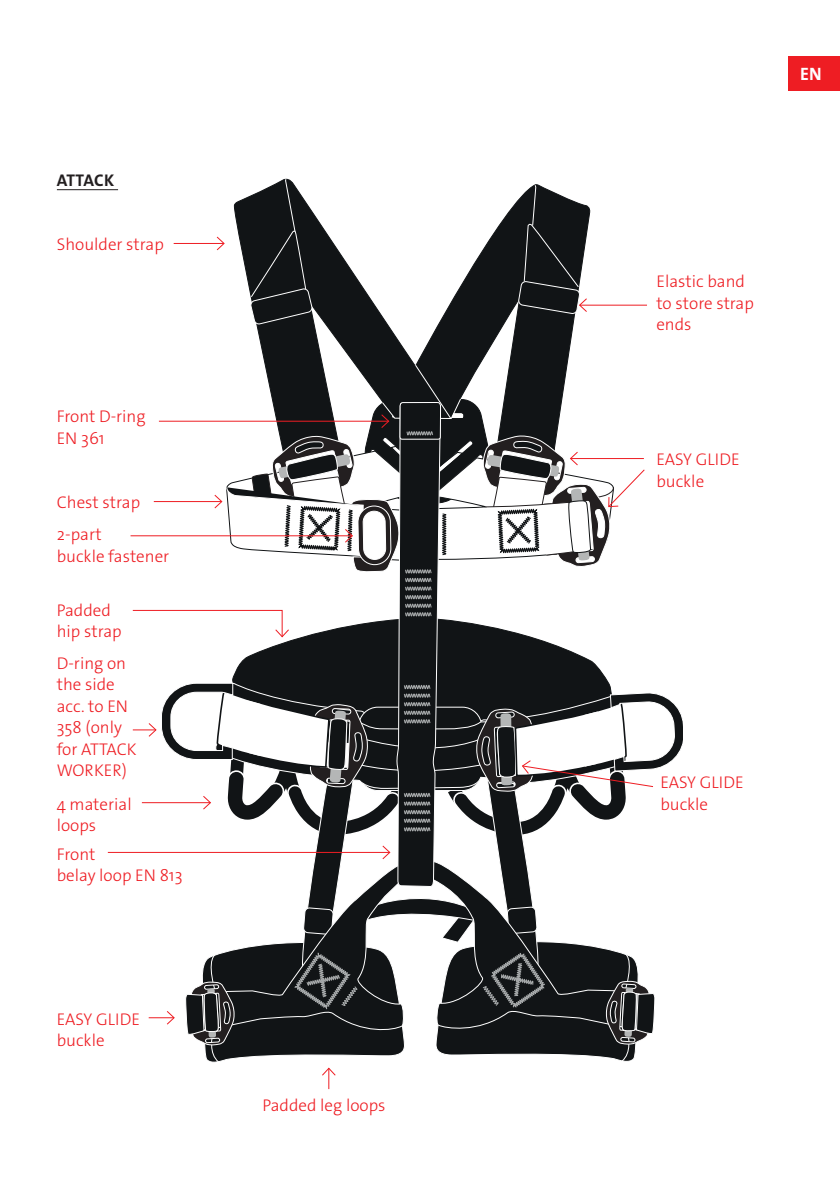
<style>
.page{position:relative;width:840px;height:1191px;background:#fff}
.page>*{position:absolute;margin:0;border:0;box-sizing:border-box;transform-origin:0 0}
.t1{font:18px "The Sans LP7 Bld";color:#fff}
.t2{font:17px/21.6px "The Sans LP3 Lig";color:#ee1d23}
.t3{font:700 17px "The Mix E2 s";color:#231f20}
</style>
<div class="page">
<div style="left:788px;top:57px;width:51px;height:34px;background:#ee1d23"></div>
<svg style="left:234px;top:196px;width:181px;height:168px"></svg>
<svg style="left:416px;top:184px;width:174px;height:180px"></svg>
<svg style="left:249px;top:179px;width:63px;height:146px;background:#2d3031"></svg>
<hr style="left:108px;top:852px;width:281px;height:1px;background:#ee1d23">
<hr style="left:173px;top:243px;width:51px;height:1px;background:#ee1d23">
<svg style="left:216px;top:236px;width:9px;height:15px"></svg>
<hr style="left:130px;top:535px;width:222px;height:1px;background:#ee1d23">
<hr style="left:579px;top:305px;width:67px;height:1px;background:#ee1d23">
<svg style="left:518px;top:185px;width:69px;height:129px;background:#36383a"></svg>
<hr style="left:57px;top:189px;width:61px;height:1px;background:#231f20">
<svg style="left:132px;top:364px;width:549px;height:725px"></svg>
<p class="t3" style="left:57px;top:169px;width:59px">ATTACK</p>
<p class="t2" style="left:57px;top:234px;width:109px">Shoulder strap</p>
<p class="t2" style="left:57px;top:406px;width:90px">Front D-ring<br>EN 361</p>
<p class="t2" style="left:57px;top:487px;width:85px;line-height:31.8px">Chest strap<br>2-part</p>
<p class="t2" style="left:57px;top:545px;width:114px">buckle fastener</p>
<p class="t2" style="left:57px;top:599px;width:66px">Padded hip strap</p>
<p class="t2" style="left:57px;top:652px;width:81px">D-ring on the side acc. to EN<br>358 (only for ATTACK<br>WORKER)</p>
<p class="t2" style="left:57px;top:793px;width:76px">4 material loops</p>
<p class="t2" style="left:57px;top:843px;width:127px">Front<br>belay loop EN 813</p>
<p class="t2" style="left:57px;top:1008px;width:85px">EASY GLIDE buckle</p>
<p class="t2" style="left:262px;top:1094px;width:124px">Padded leg loops</p>
<p class="t1" style="left:799px;top:63px;width:23px">EN</p>
<p class="t2" style="left:656px;top:270px;width:99px">Elastic band to store strap ends</p>
<p class="t2" style="left:656px;top:449px;width:85px">EASY GLIDE buckle</p>
<p class="t2" style="left:660px;top:771px;width:85px">EASY GLIDE buckle</p>
</div>
